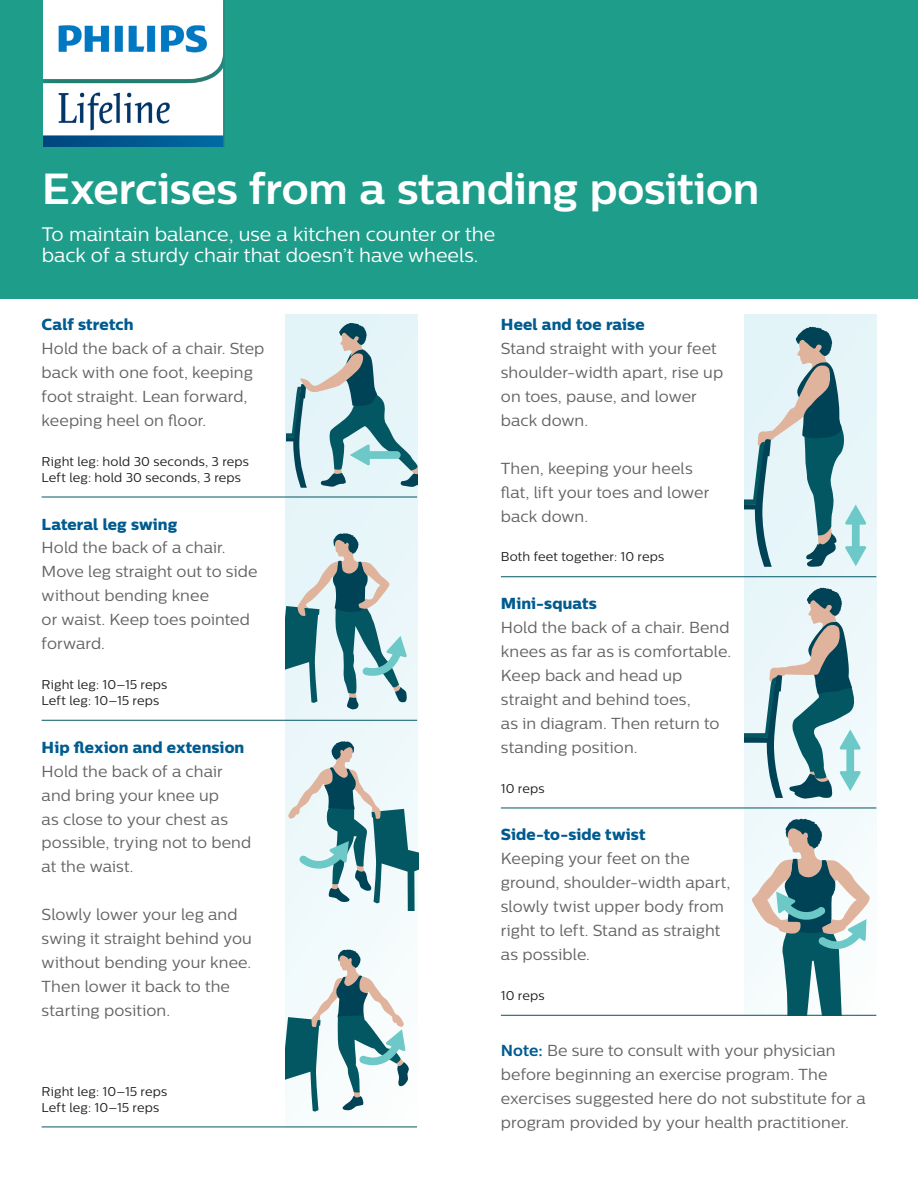
<style>
.page{position:relative;width:918px;height:1188px;background:#fff}
.page>*{position:absolute;margin:0;border:0;box-sizing:border-box;transform-origin:0 0}
.t1{font:700 43.5px "Centrale Sans";letter-spacing:-.005em;color:#fff}
.t2{font:700 41.4px "Centrale Sans";letter-spacing:-.005em;color:#fff}
.t3{font:19.5px "Centrale Sans";color:#fff}
.t4{font:15.9px/23.9px "Centrale Sans";letter-spacing:.005em;color:#636366}
.t5{font:500 15.9px "Centrale Sans";color:#fff}
.t6{font:12.75px/15.9px "Centrale Sans";letter-spacing:.01em;color:#231f20}
.s1{font-family:"Centrale Sans X Bold";color:#005b8f}
.s2{font-weight:700;color:#005b8f}
</style>
<div class="page">
<svg style="left:286px;top:314px;width:131px;height:813px"></svg>
<svg style="left:286px;top:533px;width:121px;height:181px;background:#a8c4c8"></svg>
<svg style="left:286px;top:949px;width:123px;height:173px"></svg>
<svg style="left:288px;top:741px;width:130px;height:169px"></svg>
<svg style="left:286px;top:323px;width:131px;height:165px;background:#b0ccd0"></svg>
<hr style="left:42px;top:497px;width:375px;height:1px;background:#035762">
<hr style="left:42px;top:720px;width:375px;height:1px;background:#035762">
<hr style="left:42px;top:1127px;width:375px;height:1px;background:#035762">
<div style="left:745px;top:314px;width:131px;height:702px;background:linear-gradient(to right,#e9f6f9,#edf8fa)"></div>
<svg style="left:751px;top:819px;width:120px;height:196px"></svg>
<svg style="left:745px;top:587px;width:116px;height:212px;background:#abc5c9"></svg>
<svg style="left:745px;top:326px;width:121px;height:241px;background:#b0cacf"></svg>
<hr style="left:501px;top:576px;width:375px;height:1px;background:#035762">
<hr style="left:501px;top:808px;width:375px;height:1px;background:#035762">
<hr style="left:501px;top:1015px;width:375px;height:1px;background:#035762">
<div style="left:0;top:0;width:918px;height:299px;background:#1e9d8b"></div>
<img style="left:43px;top:0;width:181px;height:147px">
<p class="t1" style="left:42px;top:162px;width:719px">Exercises from a standing position</p>
<p class="t3" style="left:42px;top:223px;width:455px">To maintain balance, use a kitchen counter or the</p>
<p class="t3" style="left:42px;top:244px;width:438px">back of a sturdy chair that doesn’t have wheels.</p>
<p class="t2" style="left:42px;top:178px;width:686px">Exercises from a standing position</p>
<p class="t5" style="left:42px;top:241px;width:379px">To maintain balance, use a kitchen counter or the</p>
<p class="t4" style="left:42px;top:312px;width:224px"><span class="s1">Calf stretch<br></span>Hold the back of a chair. Step back with one foot, keeping foot straight. Lean forward, keeping heel on floor.</p>
<p class="t6" style="left:42px;top:453px;width:209px">Right leg: hold 30 seconds, 3 reps<br>Left leg: hold 30 seconds, 3 reps</p>
<p class="t4" style="left:42px;top:512px;width:217px"><span class="s1">Lateral leg swing<br></span>Hold the back of a chair.<br>Move leg straight out to side without bending knee<br>or waist. Keep toes pointed forward.</p>
<p class="t6" style="left:42px;top:676px;width:127px">Right leg: 10–15 reps<br>Left leg: 10–15 reps</p>
<p class="t4" style="left:42px;top:735px;width:211px"><span class="s1">Hip flexion and extension<br></span>Hold the back of a chair and bring your knee up<br>as close to your chest as possible, trying not to bend at the waist.</p>
<p class="t4" style="left:42px;top:902px;width:212px">Slowly lower your leg and swing it straight behind you without bending your knee.<br>Then lower it back to the starting position.</p>
<p class="t6" style="left:42px;top:1083px;width:127px">Right leg: 10–15 reps<br>Left leg: 10–15 reps</p>
<p class="t4" style="left:501px;top:312px;width:224px"><span class="s1">Heel and toe raise<br></span>Stand straight with your feet shoulder-width apart, rise up on toes, pause, and lower back down.</p>
<p class="t4" style="left:501px;top:456px;width:210px">Then, keeping your heels flat, lift your toes and lower back down.</p>
<p class="t6" style="left:501px;top:549px;width:165px">Both feet together: 10 reps</p>
<p class="t4" style="left:501px;top:592px;width:232px"><span class="s1">Mini-squats<br></span>Hold the back of a chair. Bend knees as far as is comfortable.<br>Keep back and head up straight and behind toes,<br>as in diagram. Then return to standing position.</p>
<p class="t6" style="left:501px;top:780px;width:45px">10 reps</p>
<p class="t4" style="left:501px;top:823px;width:231px"><span class="s1">Side-to-side twist<br></span>Keeping your feet on the ground, shoulder-width apart, slowly twist upper body from right to left. Stand as straight as possible.</p>
<p class="t6" style="left:501px;top:987px;width:45px">10 reps</p>
<p class="t4" style="left:501px;top:1038px;width:366px"><span class="s2">Note:</span> Be sure to consult with your physician before beginning an exercise program. The exercises suggested here do not substitute for a program provided by your health practitioner.</p>
</div>
